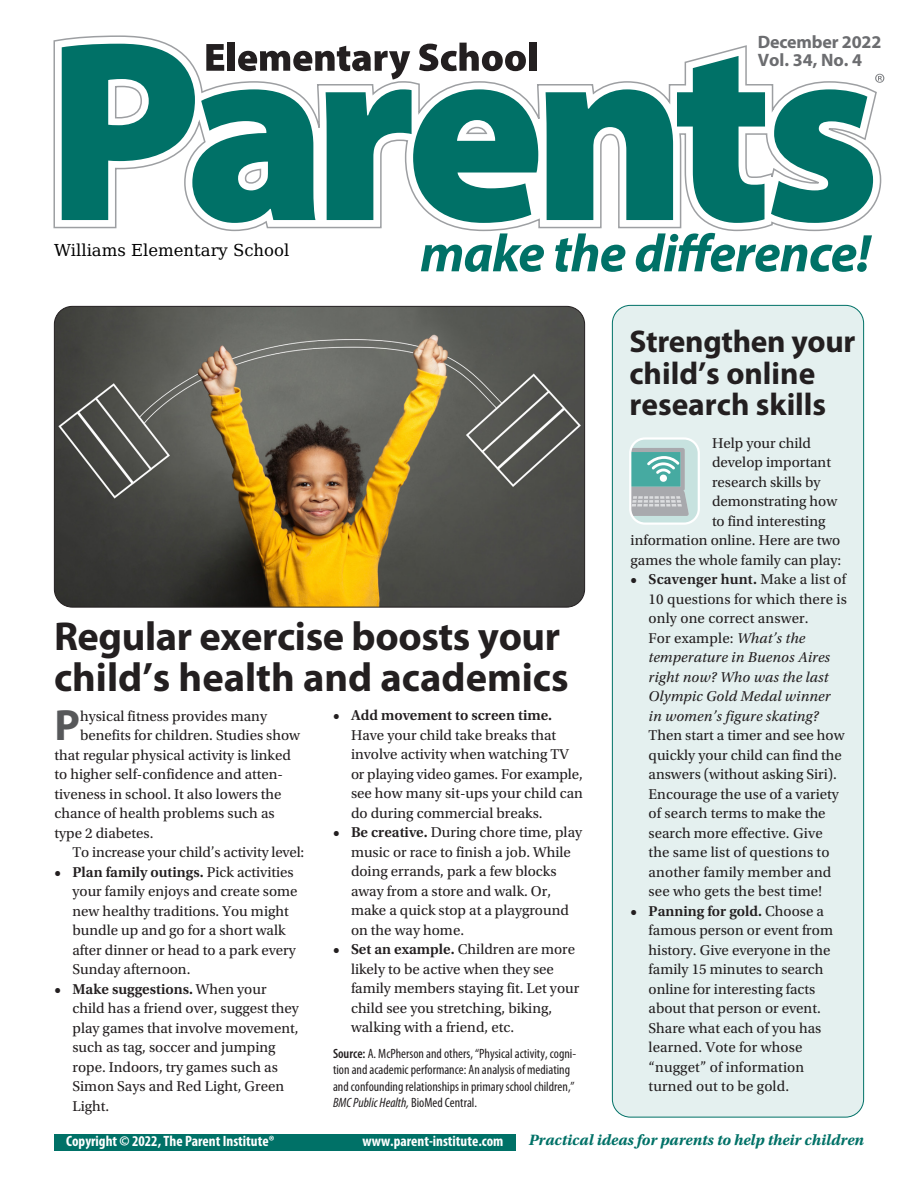
<style>
.page{position:relative;width:918px;height:1188px;background:#fff}
.page>*{position:absolute;margin:0;border:0;box-sizing:border-box;transform-origin:0 0}
.t1{font:700 43.95px "Myriad Pro";color:#57585a}
.t2{font:700 40.5px/40.5px "Myriad Pro";letter-spacing:-.01em;color:#231f20}
.t3{font:700 31.5px/31.5px "Myriad Pro";color:#231f20}
.t4{font:700 18px/18px "Myriad Pro";letter-spacing:-.01em;color:#6c6d70}
.t5{font:16.5px "DejaVu Math Te X Gyre";color:#000}
.t6{font:italic 700 15.75px "Utopia Std";color:#007167}
.t7{font:15px/19.5px "Utopia Std";color:#231f20}
.t8{font:italic 15px/19.5px "Utopia Std";letter-spacing:.01em;color:#231f20}
.t9{font:700 condensed 15px "Myriad Pro";color:#fff}
.t10{font:600 15px "Utopia Std";color:#231f20}
.t11{font:condensed 13.5px/16.5px "Myriad Pro";color:#231f20}
.s1{font-weight:600}
.s2{font-style:italic}
.s3{font-weight:600;font-style:normal}
.s4{font-style:normal}
</style>
<div class="page">
<div style="left:612px;top:305px;width:252px;height:812px;background:#e4f0ef;border-radius:18px"></div>
<svg style="left:53px;top:35px;width:829px;height:197px"></svg>
<svg style="left:771px;top:89px;width:102px;height:134px"></svg>
<svg style="left:421px;top:233px;width:123px;height:39px"></svg>
<svg style="left:555px;top:233px;width:70px;height:39px"></svg>
<svg style="left:636px;top:233px;width:236px;height:39px"></svg>
<svg style="left:62px;top:43px;width:476px;height:180px"></svg>
<div style="left:529px;top:43px;width:7px;height:28px;background:#231f20"></div>
<svg style="left:875px;top:74px;width:9px;height:9px"></svg>
<svg style="left:629px;top:437px;width:71px;height:88px;background:#aacac8"></svg>
<div style="left:54px;top:1134px;width:462px;height:16px;background:#007167"></div>
<img style="left:54px;top:306px;width:531px;height:300px">
<p class="t4" style="left:758px;top:32px;width:125px">December 2022<br>Vol. 34, No. 4</p>
<p class="t5" style="left:54px;top:243px;width:237px">Williams Elementary School</p>
<h2 class="t2" style="left:54px;top:615px;width:516px">Regular exercise boosts your child’s health and academics</h2>
<h1 class="t1" style="left:54px;top:697px;width:27px">P</h1>
<p class="t7" style="left:80px;top:706px;width:189px">hysical fitness provides many</p>
<p class="t10" style="left:333px;top:707px;width:221px">• Add movement to screen time.</p>
<p class="t7" style="left:351px;top:726px;width:233px">Have your child take breaks that involve activity when watching TV or playing video games. For example, see how many sit-ups your child can do during commercial breaks.</p>
<p class="t7" style="left:351px;top:823px;width:233px;text-indent:-18px"><span class="s1">• Be creative.</span> During chore time, play music or race to finish a job. While doing errands, park a few blocks away from a store and walk. Or, make a quick stop at a playground on the way home.</p>
<p class="t7" style="left:351px;top:940px;width:230px;text-indent:-18px"><span class="s1">• Set an example.</span> Children are more likely to be active when they see family members staying fit. Let your child see you stretching, biking, walking with a friend, etc.</p>
<p class="t11" style="left:333px;top:1045px;width:245px"><span class="s1">Source:</span> A. McPherson and others, “Physical activity, cogni&shy;tion and academic performance: An analysis of mediating and confounding relationships in primary school children,” <span class="s2">BMC Public Health,</span> BioMed Central.</p>
<p class="t7" style="left:80px;top:726px;width:222px">benefits for children. Studies show</p>
<p class="t7" style="left:54px;top:745px;width:238px">that regular physical activity is linked</p>
<p class="t7" style="left:54px;top:765px;width:230px">to higher self-confidence and atten-</p>
<p class="t7" style="left:54px;top:784px;width:229px">tiveness in school. It also lowers the</p>
<p class="t7" style="left:54px;top:804px;width:222px">chance of health problems such as</p>
<p class="t7" style="left:54px;top:823px;width:101px">type 2 diabetes.</p>
<p class="t7" style="left:72px;top:843px;width:233px">To increase your child’s activity level:</p>
<p class="t7" style="left:72px;top:862px;width:227px;text-indent:-18px"><span class="s1">• Plan family outings.</span> Pick activities your family enjoys and create some new healthy traditions. You might bundle up and go for a short walk after dinner or head to a park every<br>Sunday afternoon.</p>
<p class="t7" style="left:72px;top:979px;width:228px;text-indent:-18px"><span class="s1">• Make suggestions.</span> When your child has a friend over, suggest they play games that involve movement, such as tag, soccer and jumping rope. Indoors, try games such as<br>Simon Says and Red Light, Green<br>Light.</p>
<h3 class="t3" style="left:629px;top:325px;width:228px">Strengthen your child’s online research skills</h3>
<p class="t7" style="left:712px;top:433px;width:101px">Help your child</p>
<p class="t7" style="left:712px;top:453px;width:120px">develop important</p>
<p class="t7" style="left:712px;top:472px;width:110px">research skills by</p>
<p class="t7" style="left:712px;top:492px;width:127px">demonstrating how</p>
<p class="t7" style="left:712px;top:511px;width:115px">to find interesting</p>
<p class="t7" style="left:631px;top:531px;width:211px">information online. Here are two</p>
<p class="t7" style="left:631px;top:550px;width:212px">games the whole family can play:</p>
<p class="t8" style="left:649px;top:570px;width:200px;text-indent:-18px"><span class="s3">• Scavenger hunt.</span> <span class="s4">Make a list of<br>10 questions for which there is only one correct answer.<br>For example:</span> What’s the temperature in Buenos Aires right now? Who was the last<br>Olympic Gold Medal winner in women’s figure skating?</p>
<p class="t7" style="left:649px;top:726px;width:197px">Then start a timer and see how quickly your child can find the answers (without asking Siri).<br>Encourage the use of a variety of search terms to make the search more effective. Give the same list of questions to another family member and see who gets the best time!</p>
<p class="t7" style="left:649px;top:901px;width:186px;text-indent:-18px"><span class="s1">• Panning for gold.</span> Choose a famous person or event from history. Give everyone in the family 15 minutes to search online for interesting facts about that person or event.<br>Share what each of you has learned. Vote for whose “nugget” of information turned out to be gold.</p>
<p class="t9" style="left:66px;top:1132px;width:210px">Copyright © 2022, The Parent Institute®</p>
<p class="t9" style="left:363px;top:1132px;width:142px">www.parent-institute.com</p>
<p class="t6" style="left:529px;top:1131px;width:337px">Practical ideas for parents to help their children</p>
</div>
